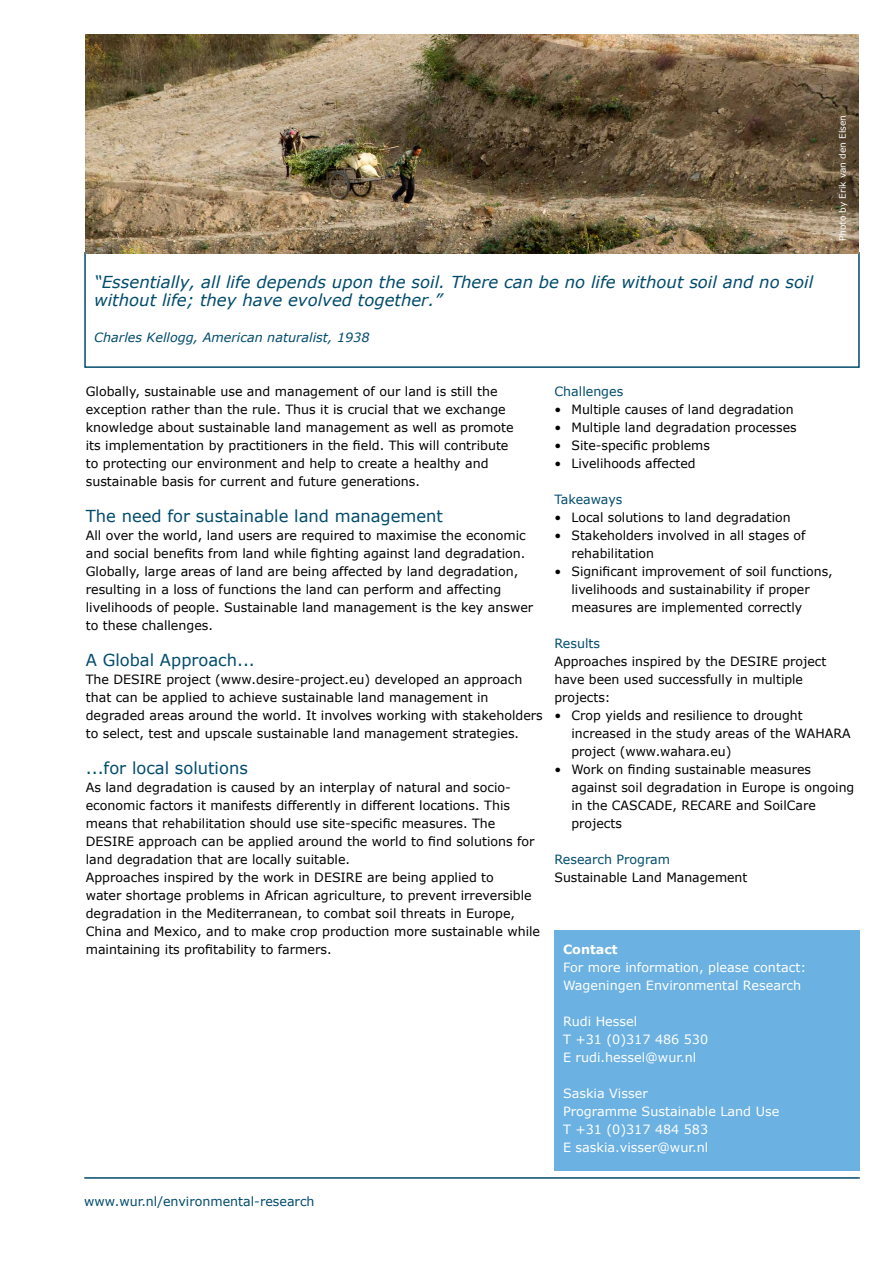
<style>
.page{position:relative;width:893px;height:1263px;background:#fff}
.page>*{position:absolute;margin:0;border:0;box-sizing:border-box;transform-origin:0 0}
.t1{font:italic 16.5px/18px "Verdana";color:#004b6c}
.t2{font:16.5px "Verdana";color:#004b6c}
.t3{font:12.75px/18px "Verdana";color:#000}
.t4{font:12.75px/18px "Verdana";color:#fff}
.t5{font:12.75px "Verdana";color:#004b6c}
.t6{font:italic 12.75px "Verdana";color:#004b6c}
.t7{font:700 12.75px "Verdana";color:#fff}
.t8{font:9px "Verdana";color:#fff}
</style>
<div class="page">
<div style="left:84px;top:252px;width:776px;height:116px;border:2px solid #004b6c"></div>
<img style="left:85px;top:34px;width:774px;height:220px">
<hr style="left:84px;top:1177px;width:776px;height:2px;background:#004b6c">
<div style="left:554px;top:930px;width:306px;height:240px;background:#6bb1e2"></div>
<p class="t1" style="left:94px;top:272px;width:720px">“Essentially, all life depends upon the soil. There can be no life without soil and no soil without life; they have evolved together.”</p>
<p class="t6" style="left:94px;top:329px;width:277px">Charles Kellogg, American naturalist, 1938</p>
<p class="t8" style="left:837px;top:241px;width:128px;rotate:-90deg">Photo by Erik van den Elsen</p>
<p class="t3" style="left:86px;top:382px;width:429px">Globally, sustainable use and management of our land is still the exception rather than the rule. Thus it is crucial that we exchange knowledge about sustainable land management as well as promote its implementation by practitioners in the field. This will contribute to protecting our environment and help to create a healthy and sustainable basis for current and future generations.</p>
<p class="t2" style="left:86px;top:506px;width:359px">The need for sustainable land management</p>
<p class="t3" style="left:86px;top:526px;width:449px">All over the world, land users are required to maximise the economic and social benefits from land while fighting against land degradation.<br>Globally, large areas of land are being affected by land degradation, resulting in a loss of functions the land can perform and affecting livelihoods of people. Sustainable land management is the key answer to these challenges.</p>
<p class="t2" style="left:86px;top:650px;width:171px">A Global Approach...</p>
<p class="t3" style="left:86px;top:670px;width:459px">The DESIRE project (www.desire-project.eu) developed an approach that can be applied to achieve sustainable land management in degraded areas around the world. It involves working with stakeholders to select, test and upscale sustainable land management strategies.</p>
<p class="t2" style="left:86px;top:758px;width:164px">...for local solutions</p>
<p class="t3" style="left:86px;top:778px;width:456px">As land degradation is caused by an interplay of natural and socio&shy;economic factors it manifests differently in different locations. This means that rehabilitation should use site-specific measures. The DESIRE approach can be applied around the world to find solutions for land degradation that are locally suitable.<br>Approaches inspired by the work in DESIRE are being applied to<br>water shortage problems in African agriculture, to prevent irreversible degradation in the Mediterranean, to combat soil threats in Europe, China and Mexico, and to make crop production more sustainable while maintaining its profitability to farmers.</p>
<p class="t5" style="left:554px;top:383px;width:70px">Challenges</p>
<p class="t3" style="left:554px;top:400px;width:241px">• Multiple causes of land degradation</p>
<p class="t3" style="left:554px;top:418px;width:244px">• Multiple land degradation processes</p>
<p class="t3" style="left:554px;top:436px;width:157px">• Site-specific problems</p>
<p class="t3" style="left:554px;top:454px;width:143px">• Livelihoods affected</p>
<p class="t5" style="left:554px;top:491px;width:70px">Takeaways</p>
<p class="t3" style="left:554px;top:508px;width:238px">• Local solutions to land degradation</p>
<p class="t3" style="left:571px;top:526px;width:236px;text-indent:-17px">• Stakeholders involved in all stages of rehabilitation</p>
<p class="t3" style="left:571px;top:562px;width:263px;text-indent:-17px">• Significant improvement of soil functions, livelihoods and sustainability if proper measures are implemented correctly</p>
<p class="t5" style="left:554px;top:635px;width:47px">Results</p>
<p class="t3" style="left:554px;top:652px;width:273px">Approaches inspired by the DESIRE project have been used successfully in multiple projects:</p>
<p class="t3" style="left:571px;top:706px;width:281px;text-indent:-17px">• Crop yields and resilience to drought increased in the study areas of the WAHARA project (www.wahara.eu)</p>
<p class="t3" style="left:571px;top:760px;width:284px;text-indent:-17px">• Work on finding sustainable measures against soil degradation in Europe is ongoing in the CASCADE, RECARE and SoilCare projects</p>
<p class="t5" style="left:554px;top:851px;width:117px">Research Program</p>
<p class="t3" style="left:554px;top:868px;width:194px">Sustainable Land Management</p>
<p class="t7" style="left:563px;top:941px;width:56px">Contact</p>
<p class="t4" style="left:563px;top:958px;width:245px">For more information, please contact:<br>Wageningen Environmental Research</p>
<p class="t4" style="left:563px;top:1012px;width:147px">Rudi Hessel<br>T +31 (0)317 486 530<br>E rudi.hessel@wur.nl</p>
<p class="t4" style="left:563px;top:1084px;width:218px">Saskia Visser<br>Programme Sustainable Land Use<br>T +31 (0)317 484 583<br>E saskia.visser@wur.nl</p>
<p class="t5" style="left:84px;top:1193px;width:232px">www.wur.nl/environmental-research</p>
</div>
